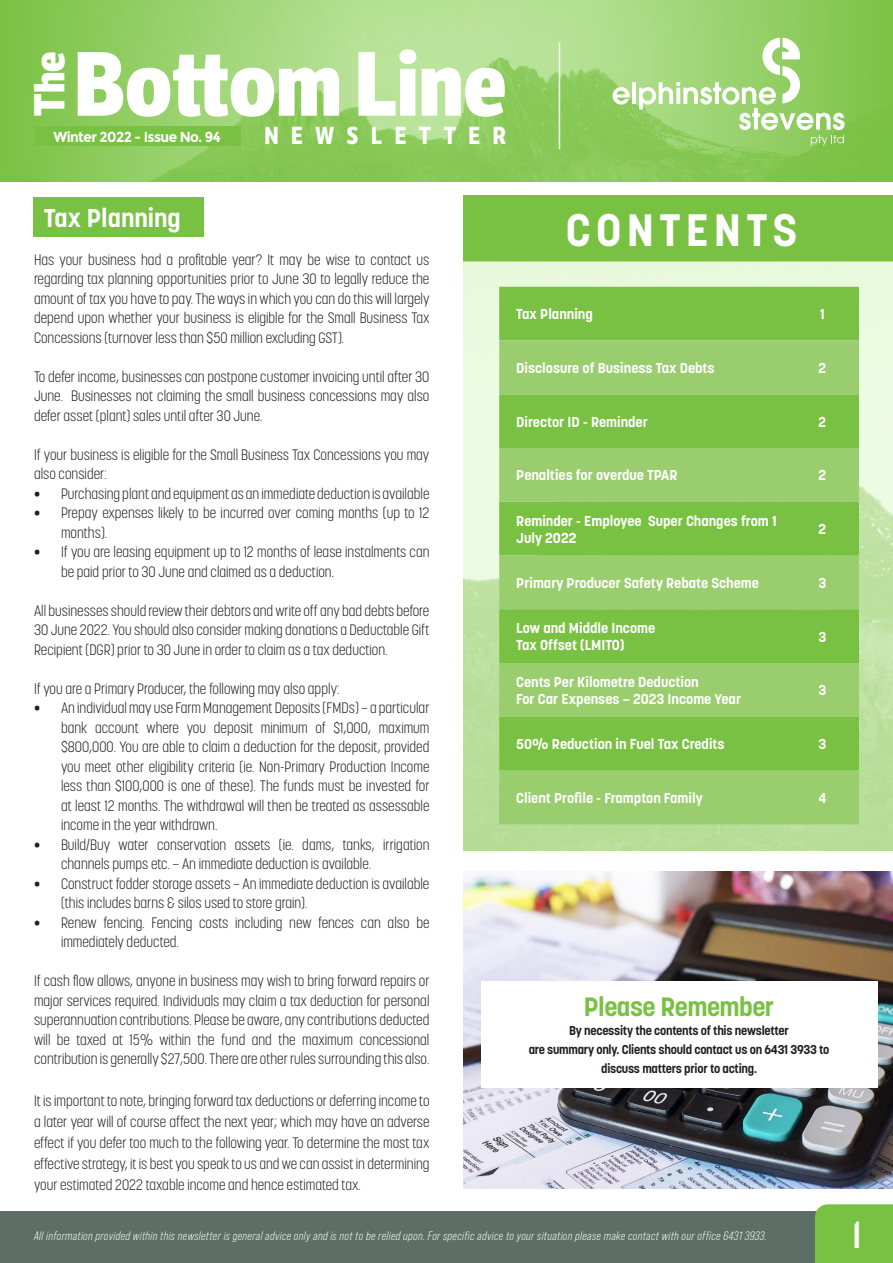
<style>
.page{position:relative;width:893px;height:1263px;background:#fff}
.page>*{position:absolute;margin:0;border:0;box-sizing:border-box;transform-origin:0 0}
.t1{font:800 88.35px "LFT Etica Condensed";color:#fff}
.t2{font:700 45px "Korolev";letter-spacing:.12em;color:#fff}
.t3{font:800 42px "LFT Etica Condensed";color:#fff}
.t4{font:700 37.8px "Rift";color:#fff}
.t5{font:700 26.25px "Korolev";letter-spacing:-.02em;color:#79c142}
.t6{font:700 25.5px "Korolev";color:#fff}
.t7{font:700 24px "LFT Etica Condensed";letter-spacing:.525em;color:#fff}
.t8{font:300 15px/19.5px "Korolev Condensed";color:#231f20;text-align:justify}
.t9{font:700 14.55px "Montserrat";letter-spacing:-.04em;color:#fff;scale:.94 1}
.t10{font:700 14.25px/17.1px "Korolev";color:#fff}
.t11{font:700 12.75px/18.8px "Korolev";letter-spacing:-.02em;color:#231f20;text-align:center}
.No_Spacing{font:italic 12.15px "Bebas Neue Pro";letter-spacing:.03em;color:#fff}
</style>
<div class="page">
<div style="left:463px;top:196px;width:430px;height:66px;background:#79c142"></div>
<img style="left:0;top:0;width:250px;height:181px">
<div style="left:0;top:1212px;width:893px;height:51px;background:#5d6e65"></div>
<svg style="left:250px;top:0;width:643px;height:181px;background:#9ad26f"></svg>
<div style="left:34px;top:126px;width:206px;height:19px;background:#79c142"></div>
<img style="left:463px;top:420px;width:430px;height:430px">
<div style="left:499px;top:287px;width:360px;height:53px;background:#79c142"></div>
<svg style="left:499px;top:340px;width:360px;height:484px;background:#8bc75a"></svg>
<div style="left:34px;top:197px;width:170px;height:39px;background:#79c142"></div>
<div style="left:815px;top:1204px;width:78px;height:59px;background:#79c142"></div>
<hr style="left:559px;top:43px;width:1px;height:106px;background:#fff">
<svg style="left:613px;top:87px;width:17px;height:18px"></svg>
<hr style="left:632px;top:82px;width:4px;height:22px;background:#fff">
<svg style="left:639px;top:38px;width:206px;height:107px;background:#a7d782"></svg>
<img style="left:463px;top:872px;width:430px;height:316px">
<div style="left:481px;top:981px;width:396px;height:107px;background:#fff"></div>
<p class="t1" style="left:74px;top:30px;width:434px">Bottom Line</p>
<p class="t7" style="left:264px;top:121px;width:243px">NEWSLETTER</p>
<p class="t3" style="left:24px;top:116px;width:66px;rotate:-90deg">The</p>
<p class="t9" style="left:53px;top:128px;width:180px">Winter 2022 - Issue No. 94</p>
<p class="t6" style="left:44px;top:202px;width:139px">Tax Planning</p>
<p class="t8" style="left:34px;top:249px;width:397px">Has your business had a profitable year? It may be wise to contact us regarding tax planning opportunities prior to June 30 to legally reduce the amount of tax you have to pay. The ways in which you can do this will largely depend upon whether your business is eligible for the Small Business Tax Concessions (turnover less than $50 million excluding GST).</p>
<p class="t8" style="left:34px;top:366px;width:397px">To defer income, businesses can postpone customer invoicing until after 30<br>June. Businesses not claiming the small business concessions may also defer asset (plant) sales until after 30 June.</p>
<p class="t8" style="left:34px;top:444px;width:397px">If your business is eligible for the Small Business Tax Concessions you may also consider:</p>
<p class="t8" style="left:34px;top:483px;width:397px">• Purchasing plant and equipment as an immediate deduction is available</p>
<p class="t8" style="left:61px;top:503px;width:370px;text-indent:-27px">• Prepay expenses likely to be incurred over coming months (up to 12 months).</p>
<p class="t8" style="left:61px;top:542px;width:370px;text-indent:-27px">• If you are leasing equipment up to 12 months of lease instalments can be paid prior to 30 June and claimed as a deduction.</p>
<p class="t8" style="left:34px;top:600px;width:397px">All businesses should review their debtors and write off any bad debts before 30 June 2022. You should also consider making donations a Deductable Gift Recipient (DGR) prior to 30 June in order to claim as a tax deduction.</p>
<p class="t8" style="left:34px;top:678px;width:307px">If you are a Primary Producer, the following may also apply:</p>
<p class="t8" style="left:61px;top:698px;width:370px;text-indent:-27px">• An individual may use Farm Management Deposits (FMDs) – a particular bank account where you deposit minimum of $1,000, maximum $800,000. You are able to claim a deduction for the deposit, provided you meet other eligibility criteria (ie. Non-Primary Production Income less than $100,000 is one of these). The funds must be invested for at least 12 months. The withdrawal will then be treated as assessable income in the year withdrawn.</p>
<p class="t8" style="left:61px;top:834px;width:370px;text-indent:-27px">• Build/Buy water conservation assets (ie. dams, tanks, irrigation channels pumps etc. – An immediate deduction is available.</p>
<p class="t8" style="left:61px;top:873px;width:370px;text-indent:-27px">• Construct fodder storage assets – An immediate deduction is available (this includes barns &amp; silos used to store grain).</p>
<p class="t8" style="left:61px;top:912px;width:370px;text-indent:-27px">• Renew fencing. Fencing costs including new fences can also be immediately deducted.</p>
<p class="t8" style="left:34px;top:971px;width:397px">If cash flow allows, anyone in business may wish to bring forward repairs or major services required. Individuals may claim a tax deduction for personal superannuation contributions. Please be aware, any contributions deducted will be taxed at 15% within the fund and the maximum concessional contribution is generally $27,500. There are other rules surrounding this also.</p>
<p class="t8" style="left:34px;top:1090px;width:397px;line-height:21px">It is important to note, bringing forward tax deductions or deferring income to a later year will of course affect the next year; which may have an adverse effect if you defer too much to the following year. To determine the most tax effective strategy, it is best you speak to us and we can assist in determining your estimated 2022 taxable income and hence estimated tax.</p>
<p class="t2" style="left:566px;top:202px;width:233px">CONTENTS</p>
<p class="t10" style="left:516px;top:305px;width:78px">Tax Planning</p>
<p class="t10" style="left:820px;top:305px;width:6px">1</p>
<p class="t10" style="left:516px;top:359px;width:200px">Disclosure of Business Tax Debts</p>
<p class="t10" style="left:818px;top:359px;width:9px">2</p>
<p class="t10" style="left:516px;top:413px;width:133px">Director ID - Reminder</p>
<p class="t10" style="left:818px;top:413px;width:9px">2</p>
<p class="t10" style="left:516px;top:467px;width:163px">Penalties for overdue TPAR</p>
<p class="t10" style="left:818px;top:467px;width:9px">2</p>
<p class="t10" style="left:516px;top:512px;width:262px">Reminder - Employee Super Changes from 1<br>July 2022</p>
<p class="t10" style="left:818px;top:520px;width:9px">2</p>
<p class="t10" style="left:516px;top:574px;width:244px">Primary Producer Safety Rebate Scheme</p>
<p class="t10" style="left:818px;top:574px;width:9px">3</p>
<p class="t10" style="left:516px;top:619px;width:141px">Low and Middle Income</p>
<p class="t10" style="left:516px;top:637px;width:110px">Tax Offset (LMITO)</p>
<p class="t10" style="left:818px;top:628px;width:9px">3</p>
<p class="t10" style="left:516px;top:673px;width:184px">Cents Per Kilometre Deduction</p>
<p class="t10" style="left:516px;top:690px;width:226px">For Car Expenses – 2023 Income Year</p>
<p class="t10" style="left:818px;top:682px;width:9px">3</p>
<p class="t10" style="left:516px;top:735px;width:210px">50% Reduction in Fuel Tax Credits</p>
<p class="t10" style="left:818px;top:735px;width:9px">3</p>
<p class="t10" style="left:516px;top:789px;width:188px">Client Profile - Frampton Family</p>
<p class="t10" style="left:818px;top:789px;width:10px">4</p>
<p class="t5" style="left:584px;top:990px;width:192px">Please Remember</p>
<p class="t11" style="left:529px;top:1021px;width:302px">By necessity the contents of this newsletter<br>are summary only. Clients should contact us on 6431 3933 to</p>
<p class="t11" style="left:601px;top:1059px;width:157px">discuss matters prior to acting.</p>
<p class="No_Spacing" style="left:34px;top:1229px;width:734px">All information provided within this newsletter is general advice only and is not to be relied upon. For specific advice to your situation please make contact with our office 6431 3933.</p>
<p class="t4" style="left:852px;top:1208px;width:10px">1</p>
</div>
